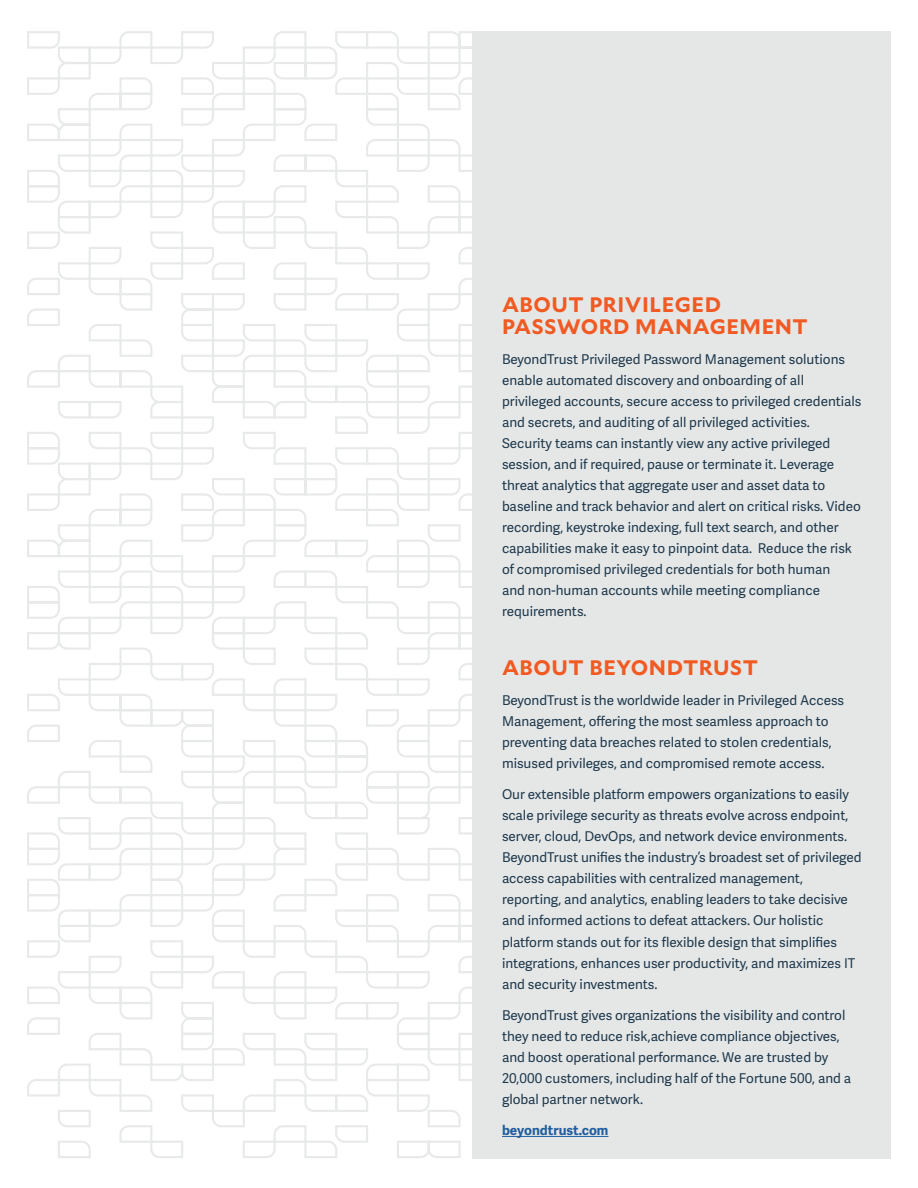
<style>
.page{position:relative;width:918px;height:1188px;background:#fff}
.page>*{position:absolute;margin:0;border:0;box-sizing:border-box;transform-origin:0 0}
.t1{font:700 21px/22.5px "Mallory";letter-spacing:.025em;color:#f15a22}
.t2{font:13.5px/21px "Adelle Sans";color:#1e384b}
.t3{font:700 13.5px "Adelle Sans";color:#215e9e}
</style>
<div class="page">
<svg style="left:27px;top:31px;width:30px;height:218px"></svg>
<svg style="left:27px;top:432px;width:30px;height:665px"></svg>
<svg style="left:57px;top:31px;width:416px;height:1127px"></svg>
<div style="left:473px;top:31px;width:418px;height:1127px;background:#e5e7e7"></div>
<hr style="left:502px;top:1136px;width:106px;height:1px;background:#215e9e">
<h1 class="t1" style="left:502px;top:292px;width:307px">ABOUT PRIVILEGED<br>PASSWORD MANAGEMENT</h1>
<p class="t2" style="left:502px;top:348px;width:361px">BeyondTrust Privileged Password Management solutions enable automated discovery and onboarding of all privileged accounts, secure access to privileged credentials and secrets, and auditing of all privileged activities.<br>Security teams can instantly view any active privileged session, and if required, pause or terminate it. Leverage threat analytics that aggregate user and asset data to baseline and track behavior and alert on critical risks. Video recording, keystroke indexing, full text search, and other capabilities make it easy to pinpoint data. Reduce the risk of compromised privileged credentials for both human<br>and non-human accounts while meeting compliance requirements.</p>
<h1 class="t1" style="left:502px;top:655px;width:257px">ABOUT BEYONDTRUST</h1>
<p class="t2" style="left:502px;top:689px;width:344px">BeyondTrust is the worldwide leader in Privileged Access Management, offering the most seamless approach to preventing data breaches related to stolen credentials, misused privileges, and compromised remote access.</p>
<p class="t2" style="left:502px;top:784px;width:361px">Our extensible platform empowers organizations to easily scale privilege security as threats evolve across endpoint, server, cloud, DevOps, and network device environments.<br>BeyondTrust unifies the industry’s broadest set of privileged access capabilities with centralized management, reporting, and analytics, enabling leaders to take decisive and informed actions to defeat attackers. Our holistic platform stands out for its flexible design that simplifies integrations, enhances user productivity, and maximizes IT and security investments.</p>
<p class="t2" style="left:502px;top:1004px;width:351px">BeyondTrust gives organizations the visibility and control they need to reduce risk,achieve compliance objectives, and boost operational performance. We are trusted by 20,000 customers, including half of the Fortune 500, and a global partner network.</p>
<p class="t3" style="left:502px;top:1120px;width:108px">beyondtrust.com</p>
</div>
